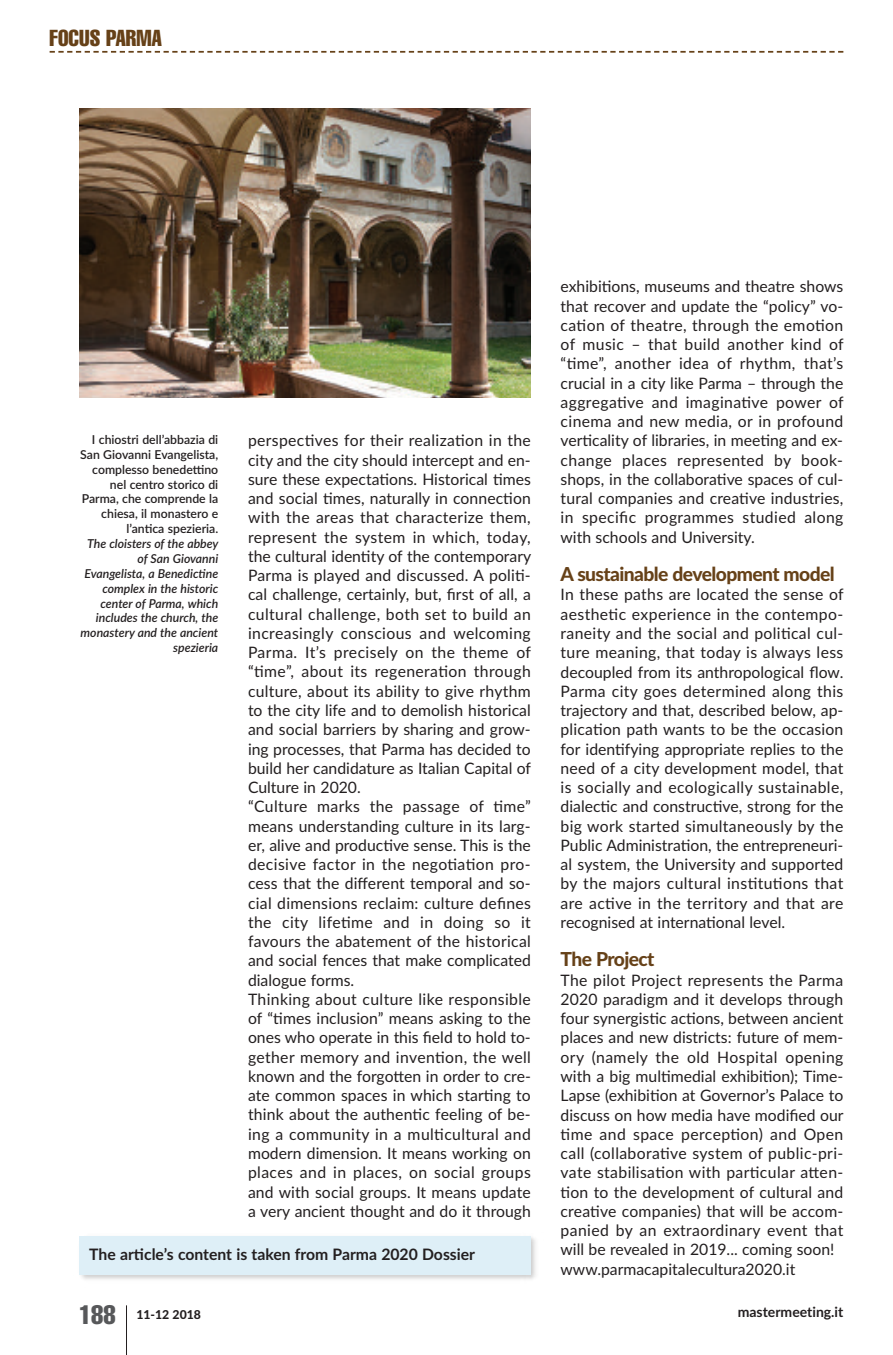
<style>
.page{position:relative;width:893px;height:1355px;background:#fff}
.page>*{position:absolute;margin:0;border:0;box-sizing:border-box;transform-origin:0 0}
.t1{font:extra-condensed 26.25px "Helvetica";color:#57585a}
.t2{font:extra-condensed 22.75px "Helvetica";color:#664118}
.t3{font:800 19.25px "Lato";letter-spacing:-.03em;color:#664118}
.t4{font:15.75px/19.2px "Lato";letter-spacing:.005em;color:#231f20}
.t5{font:700 15.75px "Lato";color:#231f20}
.t6{font:700 14px "Lato";color:#231f20}
.t7{font:italic 600 12.25px/14.9px "Lato";color:#231f20;text-align:right}
.t8{font:600 12.25px/14.9px "Lato";color:#231f20;text-align:right}
.t9{font:800 12.25px "Lato";color:#231f20}
</style>
<div class="page">
<img style="left:79px;top:108px;width:452px;height:290px">
<hr style="left:126px;top:1305px;width:1px;height:49px;background:#231f20">
<svg style="left:50px;top:51px;width:793px;height:2px"></svg>
<img style="left:79px;top:1237px;width:457px;height:42px">
<div style="left:79px;top:1235px;width:452px;height:39px;background:#deeff7"></div>
<h2 class="t2" style="left:50px;top:30px;width:114px">FOCUS PARMA</h2>
<p class="t8" style="left:80px;top:432px;width:139px">I chiostri dell’abbazia di<br>San Giovanni Evangelista, complesso benedettino nel centro storico di<br>Parma, che comprende la chiesa, il monastero e l’antica spezieria.</p>
<p class="t7" style="left:81px;top:536px;width:139px">The cloisters of the abbey of San Giovanni<br>Evangelista, a Benedictine complex in the historic center of Parma, which includes the church, the monastery and the ancient spezieria</p>
<p class="t4" style="left:248px;top:431px;width:285px">perspectives for their realization in the city and the city should intercept and en&shy;sure these expectations. Historical times and social times, naturally in connection with the areas that characterize them, represent the system in which, today, the cultural identity of the contemporary Parma is played and discussed. A politi&shy;cal challenge, certainly, but, first of all, a cultural challenge, both set to build an increasingly conscious and welcoming Parma. It’s precisely on the theme of “time”, about its regeneration through culture, about its ability to give rhythm to the city life and to demolish historical and social barriers by sharing and grow&shy;ing processes, that Parma has decided to build her candidature as Italian Capital of Culture in 2020.<br>“Culture marks the passage of time” means understanding culture in its larg&shy;er, alive and productive sense. This is the decisive factor in the negotiation pro&shy;cess that the different temporal and so&shy;cial dimensions reclaim: culture defines the city lifetime and in doing so it favours the abatement of the historical and social fences that make complicated dialogue forms.<br>Thinking about culture like responsible of “times inclusion” means asking to the ones who operate in this field to hold to&shy;gether memory and invention, the well known and the forgotten in order to cre&shy;ate common spaces in which starting to think about the authentic feeling of be&shy;ing a community in a multicultural and modern dimension. It means working on places and in places, on social groups and with social groups. It means update a very ancient thought and do it through</p>
<p class="t5" style="left:89px;top:1244px;width:387px">The article’s content is taken from Parma 2020 Dossier</p>
<p class="t4" style="left:561px;top:277px;width:285px;text-align:justify">exhibitions, museums and theatre shows that recover and update the “policy” vo&shy;cation of theatre, through the emotion of music – that build another kind of “time”, another idea of rhythm, that’s crucial in a city like Parma – through the aggregative and imaginative power of cinema and new media, or in profound verticality of libraries, in meeting and ex&shy;change places represented by book&shy;shops, in the collaborative spaces of cul&shy;tural companies and creative industries, in specific programmes studied along with schools and University.</p>
<p class="t3" style="left:561px;top:563px;width:276px">A sustainable development model</p>
<p class="t4" style="left:561px;top:585px;width:285px;text-align:justify">In these paths are located the sense of aesthetic experience in the contempo&shy;raneity and the social and political cul&shy;ture meaning, that today is always less decoupled from its anthropological flow.<br>Parma city goes determined along this trajectory and that, described below, ap&shy;plication path wants to be the occasion for identifying appropriate replies to the need of a city development model, that is socially and ecologically sustainable, dialectic and constructive, strong for the big work started simultaneously by the Public Administration, the entrepreneuri&shy;al system, the University and supported by the majors cultural institutions that are active in the territory and that are recognised at international level.</p>
<p class="t3" style="left:561px;top:948px;width:95px">The Project</p>
<p class="t4" style="left:561px;top:970px;width:285px">The pilot Project represents the Parma 2020 paradigm and it develops through four synergistic actions, between ancient places and new districts: future of mem&shy;ory (namely the old Hospital opening with a big multimedial exhibition); Time-Lapse (exhibition at Governor’s Palace to discuss on how media have modified our time and space perception) and Open call (collaborative system of public-pri&shy;vate stabilisation with particular atten&shy;tion to the development of cultural and creative companies) that will be accom&shy;panied by an extraordinary event that will be revealed in 2019... coming soon! www.parmacapitalecultura2020.it</p>
<h1 class="t1" style="left:79px;top:1305px;width:38px">188</h1>
<p class="t9" style="left:136px;top:1307px;width:66px">11-12 2018</p>
<p class="t6" style="left:738px;top:1303px;width:107px">mastermeeting.it</p>
</div>
